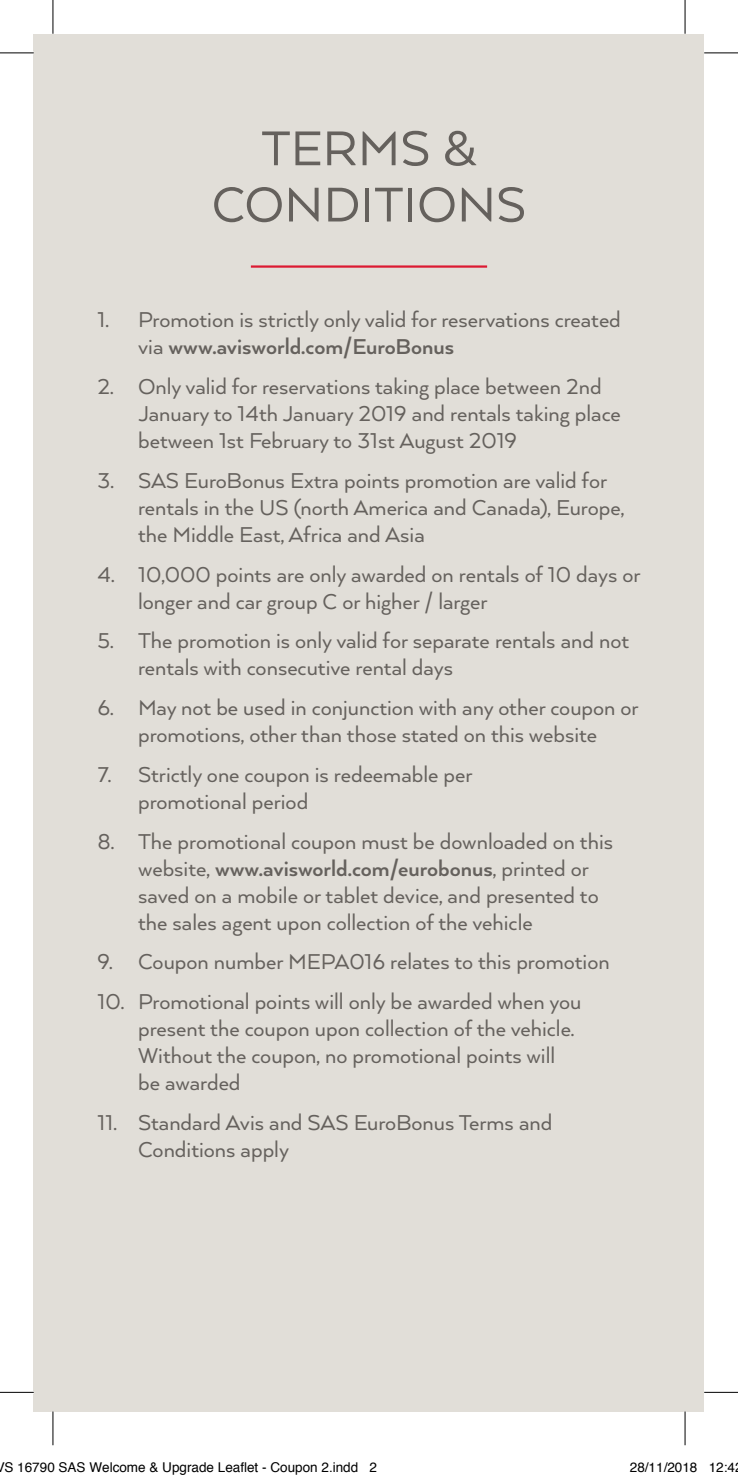
<style>
.page{position:relative;width:738px;height:1479px;background:#fff}
.page>*{position:absolute;margin:0;border:0;box-sizing:border-box;transform-origin:0 0}
.t1{font:56.25px/56.2px "Arquitecta Std";color:#65615d;text-align:center}
.t2{font:24.75px/27px "Arquitecta Std";color:#65615d}
.t3{font:13.5px "Helvetica";color:#000}
.s1{font-weight:700}
</style>
<div class="page">
<div style="left:34px;top:34px;width:669px;height:1377px;background:#e1ded8"></div>
<hr style="left:251px;top:265px;width:236px;height:3px;background:#dc1a32">
<hr style="left:0;top:53px;width:34px;height:1px;background:#000">
<hr style="left:703px;top:53px;width:34px;height:1px;background:#000">
<hr style="left:0;top:1392px;width:34px;height:1px;background:#000">
<hr style="left:703px;top:1392px;width:34px;height:1px;background:#000">
<hr style="left:53px;top:0;width:1px;height:34px;background:#000">
<hr style="left:53px;top:1411px;width:1px;height:34px;background:#000">
<hr style="left:684px;top:0;width:1px;height:34px;background:#000">
<hr style="left:684px;top:1411px;width:1px;height:34px;background:#000">
<h1 class="t1" style="left:212px;top:119px;width:316px">TERMS &amp;<br>CONDITIONS</h1>
<p class="t2" style="left:138px;top:306px;width:484px;text-indent:-40px">1. Promotion is strictly only valid for reservations created via <span class="s1">www.avisworld.com/EuroBonus</span></p>
<p class="t2" style="left:138px;top:373px;width:484px;text-indent:-40px">2. Only valid for reservations taking place between 2nd<br>January to 14th January 2019 and rentals taking place between 1st February to 31st August 2019</p>
<p class="t2" style="left:138px;top:466px;width:487px;text-indent:-40px">3. SAS EuroBonus Extra points promotion are valid for rentals in the US (north America and Canada), Europe, the Middle East, Africa and Asia</p>
<p class="t2" style="left:138px;top:560px;width:503px;text-indent:-40px">4. 10,000 points are only awarded on rentals of 10 days or longer and car group C or higher / larger</p>
<p class="t2" style="left:138px;top:627px;width:492px;text-indent:-40px">5. The promotion is only valid for separate rentals and not rentals with consecutive rental days</p>
<p class="t2" style="left:98px;top:694px;width:542px;text-align:center">6. May not be used in conjunction with any other coupon or promotions, other than those stated on this website</p>
<p class="t2" style="left:138px;top:761px;width:336px;text-indent:-40px">7. Strictly one coupon is redeemable per promotional period</p>
<p class="t2" style="left:138px;top:827px;width:476px;text-indent:-40px">8. The promotional coupon must be downloaded on this website, <span class="s1">www.avisworld.com/eurobonus</span>, printed or saved on a mobile or tablet device, and presented to the sales agent upon collection of the vehicle</p>
<p class="t2" style="left:98px;top:948px;width:513px">9. Coupon number MEPA016 relates to this promotion</p>
<p class="t2" style="left:138px;top:988px;width:444px;text-indent:-40px">10. Promotional points will only be awarded when you present the coupon upon collection of the vehicle.<br>Without the coupon, no promotional points will be awarded</p>
<p class="t2" style="left:138px;top:1109px;width:415px;text-indent:-40px">11. Standard Avis and SAS EuroBonus Terms and<br>Conditions apply</p>
<p class="t3" style="left:-4px;top:1457px;width:383px">VS 16790 SAS Welcome &amp; Upgrade Leaflet - Coupon 2.indd 2</p>
<p class="t3" style="left:629px;top:1457px;width:107px">28/11/2018 12:4</p>
</div>
